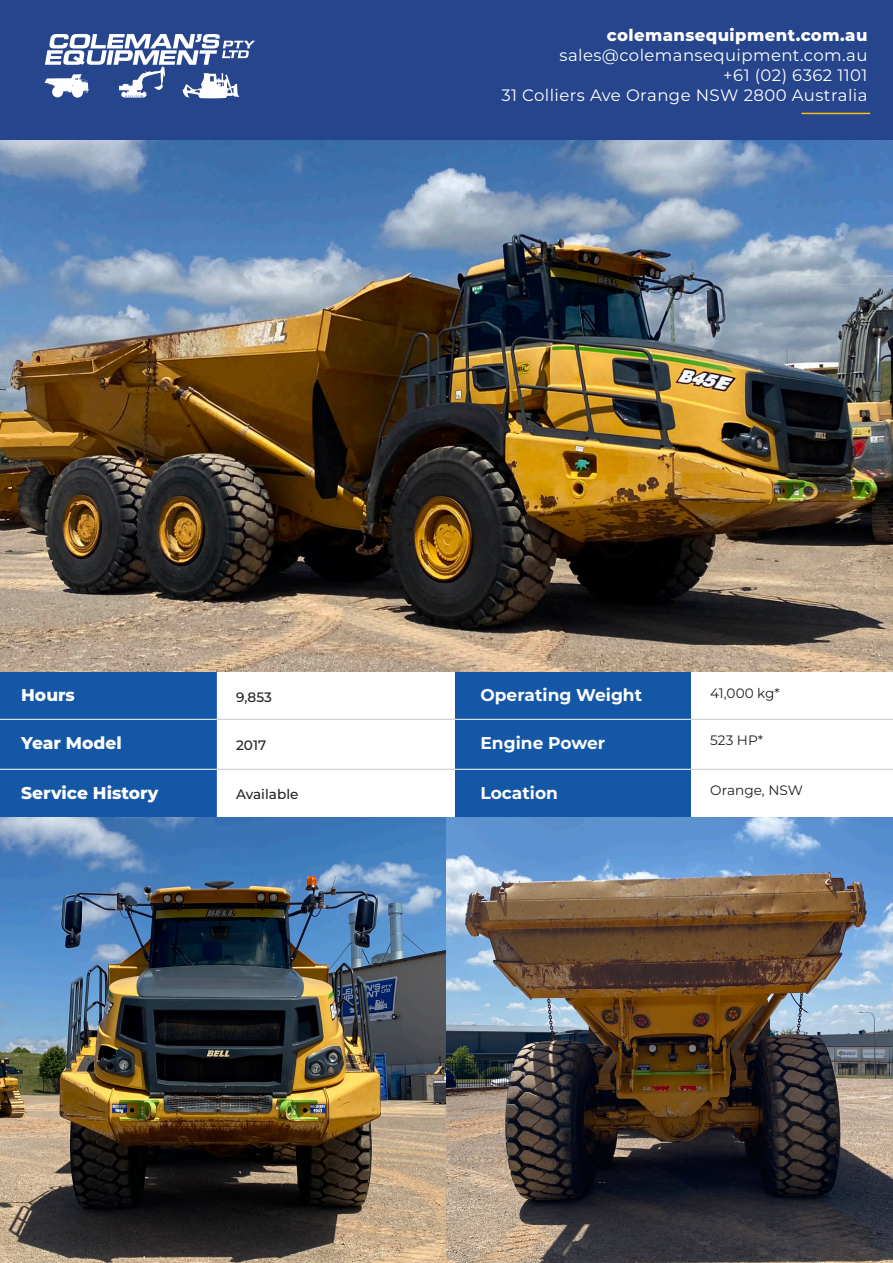
<style>
.page{position:relative;width:893px;height:1263px;background:#fff}
.page>*{position:absolute;margin:0;border:0;box-sizing:border-box;transform-origin:0 0}
.t1{font:700 17.1px "Montserrat";color:#fff}
.t2{font:800 17.1px "Montserrat";color:#fff}
.t3{font:16.5px "Montserrat";letter-spacing:.025em;color:#fff}
.t4{font:800 16.5px "Montserrat";letter-spacing:.025em;color:#fff}
.t5{font:13.65px "Montserrat";color:#231f20}
.t6{font:500 13.65px "Montserrat";color:#231f20}
</style>
<div class="page">
<div style="left:0;top:0;width:893px;height:140px;background:#26458d"></div>
<svg style="left:45px;top:34px;width:210px;height:64px"></svg>
<hr style="left:801px;top:113px;width:69px;height:1px;background:#fdbe12">
<div style="left:0;top:672px;width:217px;height:145px;background:#1357a6"></div>
<div style="left:455px;top:672px;width:236px;height:145px;background:#1357a6"></div>
<hr style="left:0;top:719px;width:217px;height:1px;background:#fff">
<hr style="left:0;top:769px;width:217px;height:1px;background:#fff">
<hr style="left:455px;top:719px;width:236px;height:1px;background:#fff">
<hr style="left:455px;top:769px;width:236px;height:1px;background:#fff">
<hr style="left:217px;top:719px;width:238px;height:1px;background:#c7c8ca">
<hr style="left:217px;top:769px;width:238px;height:1px;background:#c7c8ca">
<hr style="left:217px;top:817px;width:238px;height:1px;background:#c7c8ca">
<hr style="left:691px;top:719px;width:202px;height:1px;background:#c7c8ca">
<hr style="left:691px;top:769px;width:202px;height:1px;background:#c7c8ca">
<hr style="left:691px;top:817px;width:202px;height:1px;background:#c7c8ca">
<img style="left:0;top:140px;width:893px;height:532px">
<img style="left:0;top:818px;width:893px;height:445px">
<p class="t4" style="left:607px;top:24px;width:262px">colemansequipment.com.au</p>
<p class="t3" style="left:560px;top:44px;width:309px">sales@colemansequipment.com.au</p>
<p class="t3" style="left:723px;top:64px;width:146px">+61 (02) 6362 1101</p>
<p class="t3" style="left:501px;top:84px;width:368px">31 Colliers Ave Orange NSW 2800 Australia</p>
<p class="t2" style="left:21px;top:682px;width:55px">Hours</p>
<p class="t6" style="left:236px;top:688px;width:37px">9,853</p>
<p class="t1" style="left:480px;top:683px;width:163px">Operating Weight</p>
<p class="t5" style="left:710px;top:684px;width:71px">41,000 kg*</p>
<p class="t2" style="left:21px;top:730px;width:102px">Year Model</p>
<p class="t6" style="left:236px;top:735px;width:32px">2017</p>
<p class="t1" style="left:480px;top:730px;width:126px">Engine Power</p>
<p class="t5" style="left:710px;top:731px;width:54px">523 HP*</p>
<p class="t2" style="left:21px;top:780px;width:139px">Service History</p>
<p class="t6" style="left:236px;top:785px;width:64px">Available</p>
<p class="t1" style="left:480px;top:780px;width:79px">Location</p>
<p class="t5" style="left:710px;top:781px;width:94px">Orange, NSW</p>
</div>
